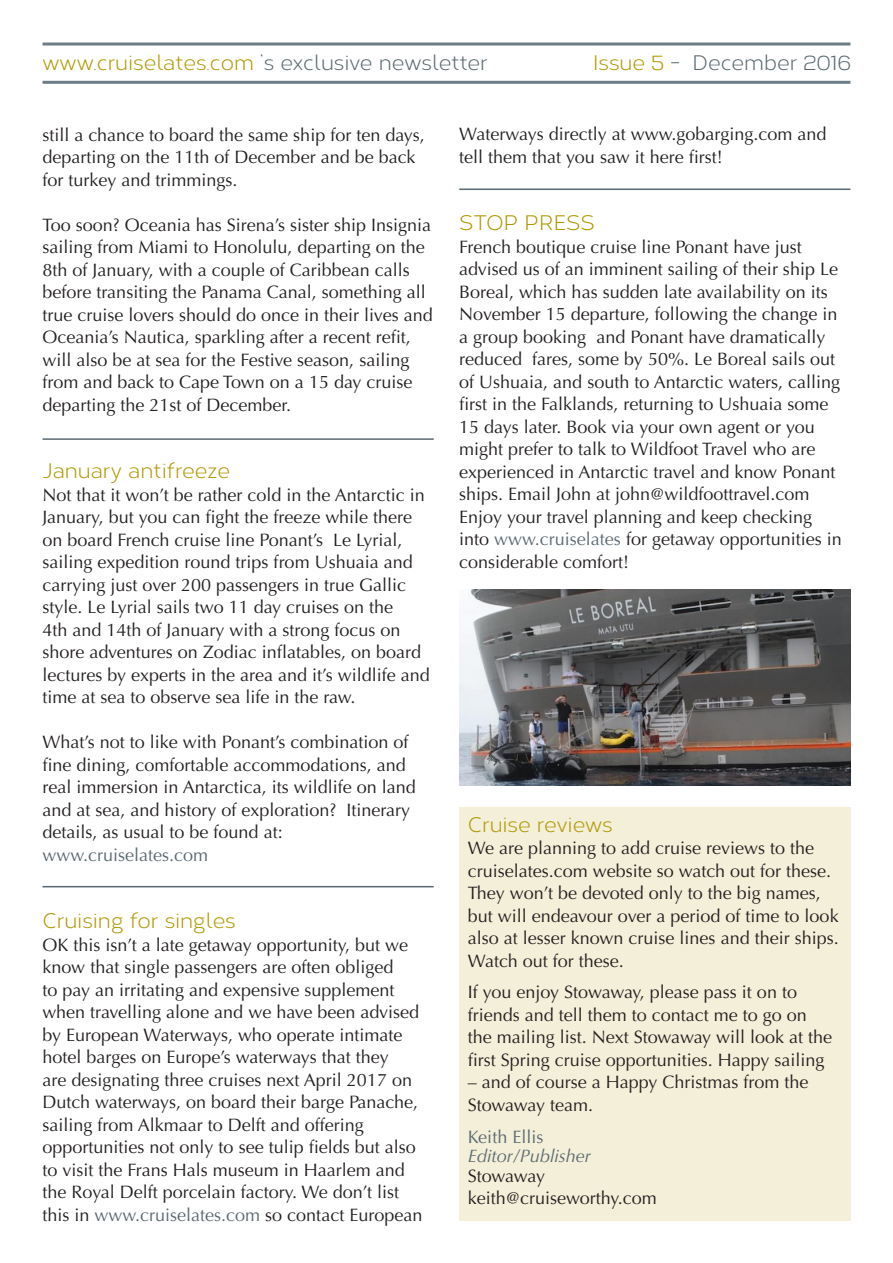
<style>
.page{position:relative;width:893px;height:1263px;background:#fff}
.page>*{position:absolute;margin:0;border:0;box-sizing:border-box;transform-origin:0 0}
.t1{font:21px "Corbert";color:#5a6971}
.t2{font:21px "Corbert";color:#b09800}
.t3{font:18px/22.5px "Optima";color:#231f20}
.t4{font:18px "Optima";color:#5a6971}
.t5{font:italic 18px "Optima";color:#5a6971}
.t6{font:18px "Optima";letter-spacing:-.02em;color:#231f20}
.s1{color:#b09800}
.s2{color:#5a6971}
</style>
<div class="page">
<hr style="left:43px;top:43px;width:807px;height:3px;background:#6d7d85">
<hr style="left:43px;top:81px;width:807px;height:3px;background:#6d7d85">
<div style="left:459px;top:807px;width:391px;height:414px;background:#f3efd9"></div>
<img style="left:460px;top:590px;width:390px;height:196px">
<hr style="left:43px;top:438px;width:391px;height:2px;background:#5a6971">
<hr style="left:43px;top:886px;width:391px;height:1px;background:#5a6971">
<hr style="left:459px;top:189px;width:391px;height:1px;background:#5a6971">
<p class="t1" style="left:43px;top:48px;width:447px"><span class="s1">www.cruiselates.com</span> ‘s exclusive newsletter</p>
<p class="t1" style="left:593px;top:48px;width:259px"><span class="s1">Issue 5</span> - December 2016</p>
<p class="t3" style="left:43px;top:123px;width:384px">still a chance to board the same ship for ten days, departing on the 11th of December and be back for turkey and trimmings.</p>
<p class="t3" style="left:43px;top:213px;width:392px">Too soon? Oceania has Sirena’s sister ship Insignia sailing from Miami to Honolulu, departing on the 8th of January, with a couple of Caribbean calls before transiting the Panama Canal, something all true cruise lovers should do once in their lives and Oceania’s Nautica, sparkling after a recent refit, will also be at sea for the Festive season, sailing from and back to Cape Town on a 15 day cruise departing the 21st of December.</p>
<p class="t2" style="left:43px;top:456px;width:189px">January antifreeze</p>
<p class="t3" style="left:43px;top:483px;width:389px">Not that it won’t be rather cold in the Antarctic in January, but you can fight the freeze while there on board French cruise line Ponant’s Le Lyrial, sailing expedition round trips from Ushuaia and carrying just over 200 passengers in true Gallic style. Le Lyrial sails two 11 day cruises on the<br>4th and 14th of January with a strong focus on shore adventures on Zodiac inflatables, on board lectures by experts in the area and it’s wildlife and time at sea to observe sea life in the raw.</p>
<p class="t3" style="left:43px;top:731px;width:375px">What’s not to like with Ponant’s combination of fine dining, comfortable accommodations, and real immersion in Antarctica, its wildlife on land and at sea, and history of exploration? Itinerary details, as usual to be found at:</p>
<p class="t4" style="left:43px;top:844px;width:167px">www.cruiselates.com</p>
<p class="t2" style="left:43px;top:906px;width:195px">Cruising for singles</p>
<p class="t3" style="left:43px;top:933px;width:381px">OK this isn’t a late getaway opportunity, but we know that single passengers are often obliged<br>to pay an irritating and expensive supplement when travelling alone and we have been advised by European Waterways, who operate intimate hotel barges on Europe’s waterways that they<br>are designating three cruises next April 2017 on Dutch waterways, on board their barge Panache, sailing from Alkmaar to Delft and offering opportunities not only to see tulip fields but also to visit the Frans Hals museum in Haarlem and the Royal Delft porcelain factory. We don’t list this in <span class="s2">www.cruiselates.com</span> so contact European</p>
<p class="t3" style="left:459px;top:123px;width:369px">Waterways directly at www.gobarging.com and tell them that you saw it here first!</p>
<p class="t2" style="left:459px;top:208px;width:137px">STOP PRESS</p>
<p class="t3" style="left:459px;top:236px;width:382px">French boutique cruise line Ponant have just advised us of an imminent sailing of their ship Le Boreal, which has sudden late availability on its November 15 departure, following the change in a group booking and Ponant have dramatically reduced fares, some by 50%. Le Boreal sails out of Ushuaia, and south to Antarctic waters, calling first in the Falklands, returning to Ushuaia some 15 days later. Book via your own agent or you might prefer to talk to Wildfoot Travel who are experienced in Antarctic travel and know Ponant ships. Email John at john@wildfoottravel.com</p>
<p class="t3" style="left:459px;top:506px;width:384px">Enjoy your travel planning and keep checking into <span class="s2">www.cruiselates</span> for getaway opportunities in considerable comfort!</p>
<p class="t2" style="left:468px;top:810px;width:147px">Cruise reviews</p>
<p class="t3" style="left:468px;top:837px;width:372px">We are planning to add cruise reviews to the cruiselates.com website so watch out for these.<br>They won’t be devoted only to the big names, but will endeavour over a period of time to look also at lesser known cruise lines and their ships.<br>Watch out for these.</p>
<p class="t3" style="left:468px;top:981px;width:366px">If you enjoy Stowaway, please pass it on to friends and tell them to contact me to go on the mailing list. Next Stowaway will look at the first Spring cruise opportunities. Happy sailing</p>
<p class="t3" style="left:468px;top:1071px;width:342px">– and of course a Happy Christmas from the<br>Stowaway team.</p>
<p class="t4" style="left:468px;top:1126px;width:77px">Keith Ellis</p>
<p class="t5" style="left:468px;top:1145px;width:125px">Editor/Publisher</p>
<p class="t6" style="left:468px;top:1165px;width:79px">Stowaway</p>
<p class="t3" style="left:468px;top:1187px;width:190px">keith@cruiseworthy.com</p>
</div>
